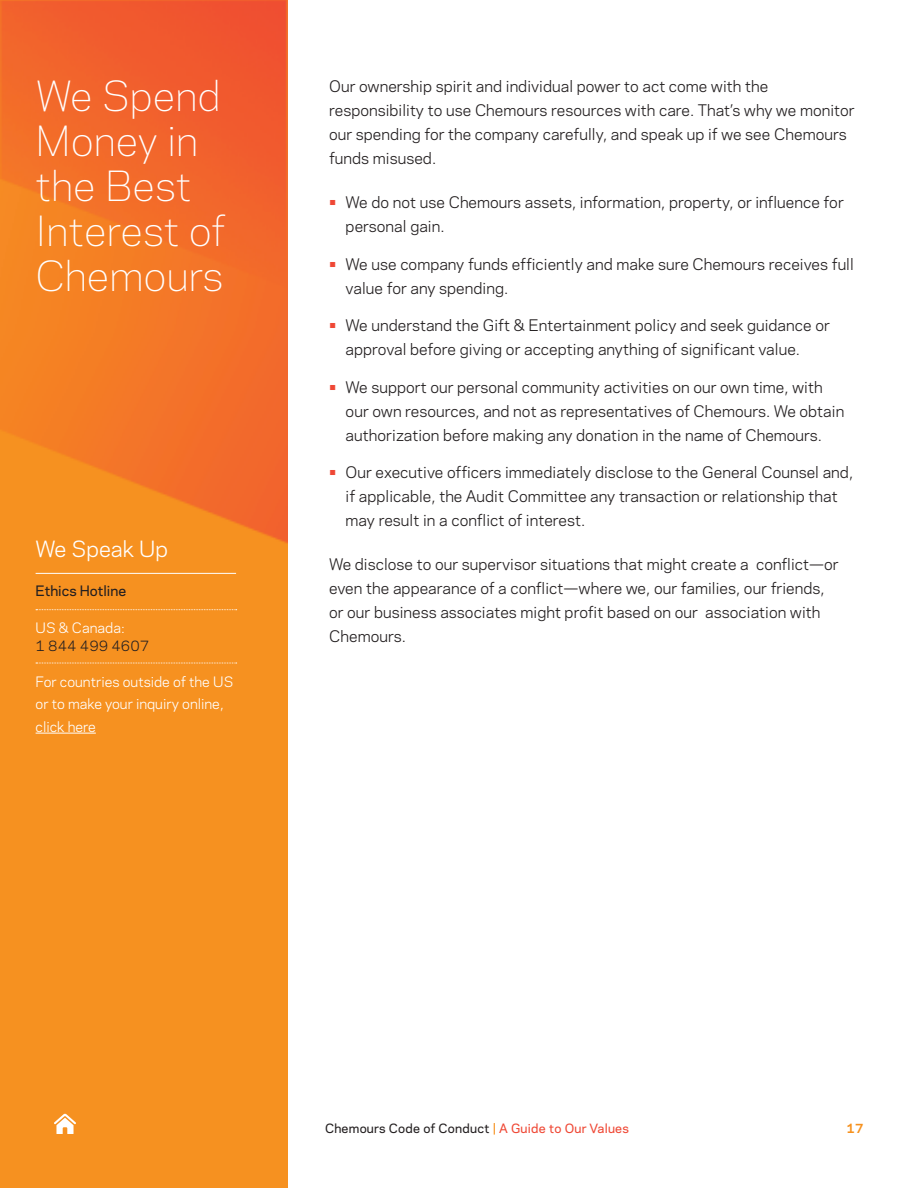
<style>
.page{position:relative;width:918px;height:1188px;background:#fff}
.page>*{position:absolute;margin:0;border:0;box-sizing:border-box;transform-origin:0 0}
.t1{font:300 39px/45px "Chemours Sans";color:#fff}
.t2{font:21px "Chemours Sans";color:#fff}
.t3{font:15px/24px "Chemours Sans";letter-spacing:.005em;color:#231f20}
.t4{font:13.5px/22.5px "Chemours Sans";color:#fff}
.t5{font:500 13.5px "Chemours Sans";color:#231f20}
.t6{font:13.5px "Chemours Sans";color:#231f20}
.t7{font:500 12px "Chemours Sans";letter-spacing:.02em;color:#231f20}
.t8{font:700 12px "Chemours Sans";color:#f6911e}
.s1{font-size:19.5px;color:#ef4835}
.s2{color:#f6911e}
.s3{color:#ef4835}
</style>
<div class="page">
<img style="left:0;top:0;width:288px;height:1188px">
<svg style="left:54px;top:1114px;width:22px;height:20px"></svg>
<hr style="left:36px;top:573px;width:200px;height:1px;background:#fff">
<svg style="left:36px;top:609px;width:201px;height:1px"></svg>
<svg style="left:36px;top:663px;width:201px;height:1px"></svg>
<hr style="left:36px;top:733px;width:60px;height:1px;background:#fff">
<h1 class="t1" style="left:36px;top:71px;width:192px">We Spend<br>Money in the Best<br>Interest of<br>Chemours</h1>
<h2 class="t2" style="left:36px;top:533px;width:134px">We Speak Up</h2>
<p class="t5" style="left:36px;top:581px;width:92px">Ethics Hotline</p>
<p class="t4" style="left:36px;top:616px;width:91px">US &amp; Canada:</p>
<p class="t6" style="left:36px;top:635px;width:115px">1 844 499 4607</p>
<p class="t4" style="left:36px;top:670px;width:199px">For countries outside of the US or to make your inquiry online, click here</p>
<p class="t3" style="left:329px;top:73px;width:527px">Our ownership spirit and individual power to act come with the responsibility to use Chemours resources with care. That’s why we monitor our spending for the company carefully, and speak up if we see Chemours funds misused.</p>
<p class="t3" style="left:346px;top:189px;width:500px;text-indent:-16px"><span class="s1">•</span> We do not use Chemours assets, information, property, or influence for personal gain.</p>
<p class="t3" style="left:346px;top:251px;width:510px;text-indent:-16px"><span class="s1">•</span> We use company funds efficiently and make sure Chemours receives full value for any spending.</p>
<p class="t3" style="left:346px;top:312px;width:486px;text-indent:-16px"><span class="s1">•</span> We understand the Gift &amp; Entertainment policy and seek guidance or approval before giving or accepting anything of significant value.</p>
<p class="t3" style="left:346px;top:374px;width:500px;text-indent:-16px"><span class="s1">•</span> We support our personal community activities on our own time, with our own resources, and not as representatives of Chemours. We obtain authorization before making any donation in the name of Chemours.</p>
<p class="t3" style="left:346px;top:459px;width:509px;text-indent:-16px"><span class="s1">•</span> Our executive officers immediately disclose to the General Counsel and, if applicable, the Audit Committee any transaction or relationship that may result in a conflict of interest.</p>
<p class="t3" style="left:329px;top:552px;width:511px">We disclose to our supervisor situations that might create a conflict—or even the appearance of a conflict—where we, our families, our friends, or our business associates might profit based on our association with Chemours.</p>
<p class="t7" style="left:325px;top:1120px;width:305px">Chemours Code of Conduct <span class="s2">|</span> <span class="s3">A Guide to Our Values</span></p>
<p class="t8" style="left:847px;top:1120px;width:19px">17</p>
</div>
